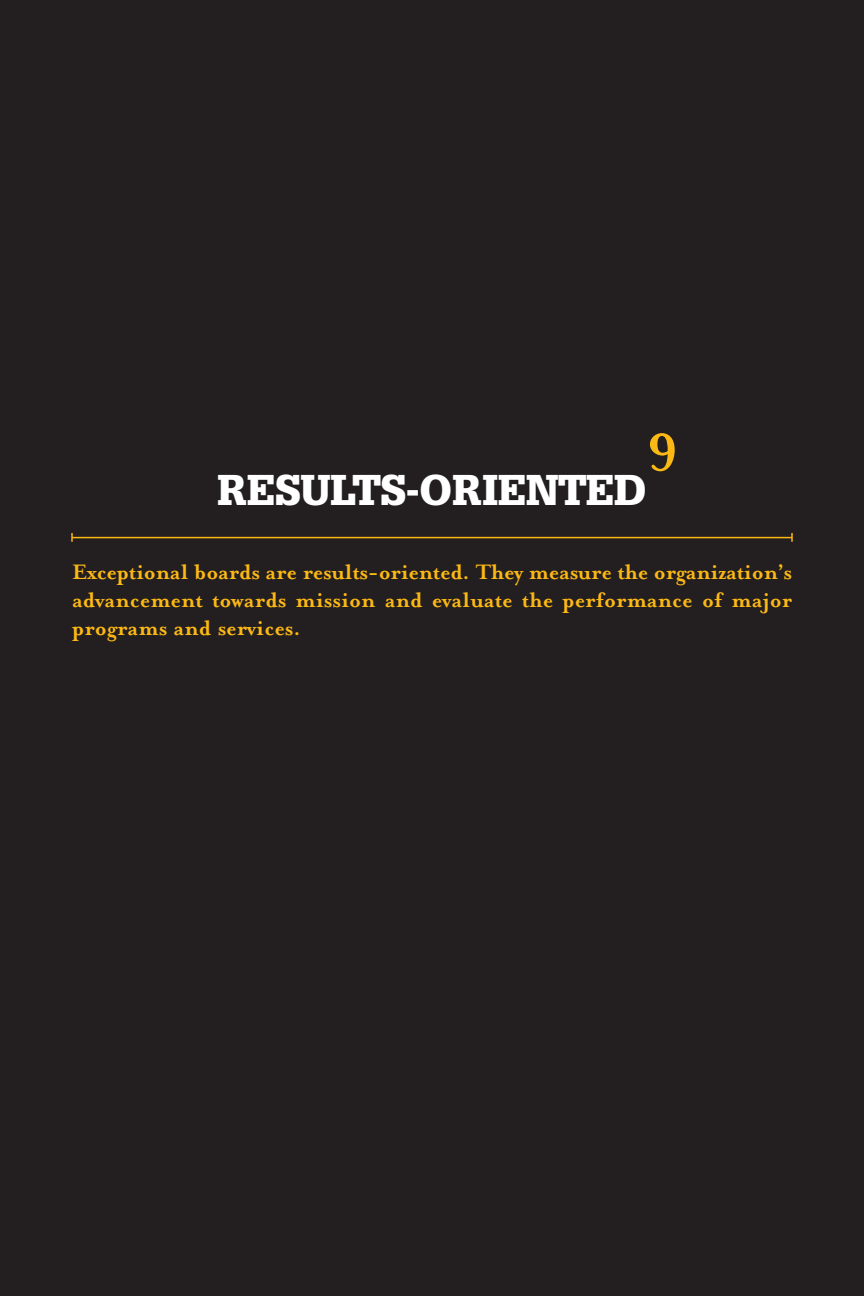
<style>
.page{position:relative;width:864px;height:1296px;background:#231f20}
.page>*{position:absolute;margin:0;border:0;box-sizing:border-box;transform-origin:0 0}
.t1{font:700 60px "Mrs Eaves";color:#fcb814}
.t2{font:900 42px "Glypha LT Std";letter-spacing:-.005em;color:#fff}
.t3{font:700 24px/28px "Mrs Eaves";letter-spacing:.005em;color:#fcb814;text-align:justify}
</style>
<div class="page">
<hr style="left:72px;top:537px;width:720px;height:1px;background:#fcb814">
<svg style="left:71px;top:533px;width:2px;height:9px"></svg>
<svg style="left:791px;top:533px;width:2px;height:9px"></svg>
<h1 class="t1" style="left:646px;top:404px;width:33px">9</h1>
<h2 class="t2" style="left:217px;top:474px;width:431px">RESULTS-ORIENTED</h2>
<p class="t3" style="left:72px;top:556px;width:722px">Exceptional boards are results-oriented. They measure the organization’s advancement towards mission and evaluate the performance of major programs and services.</p>
</div>
